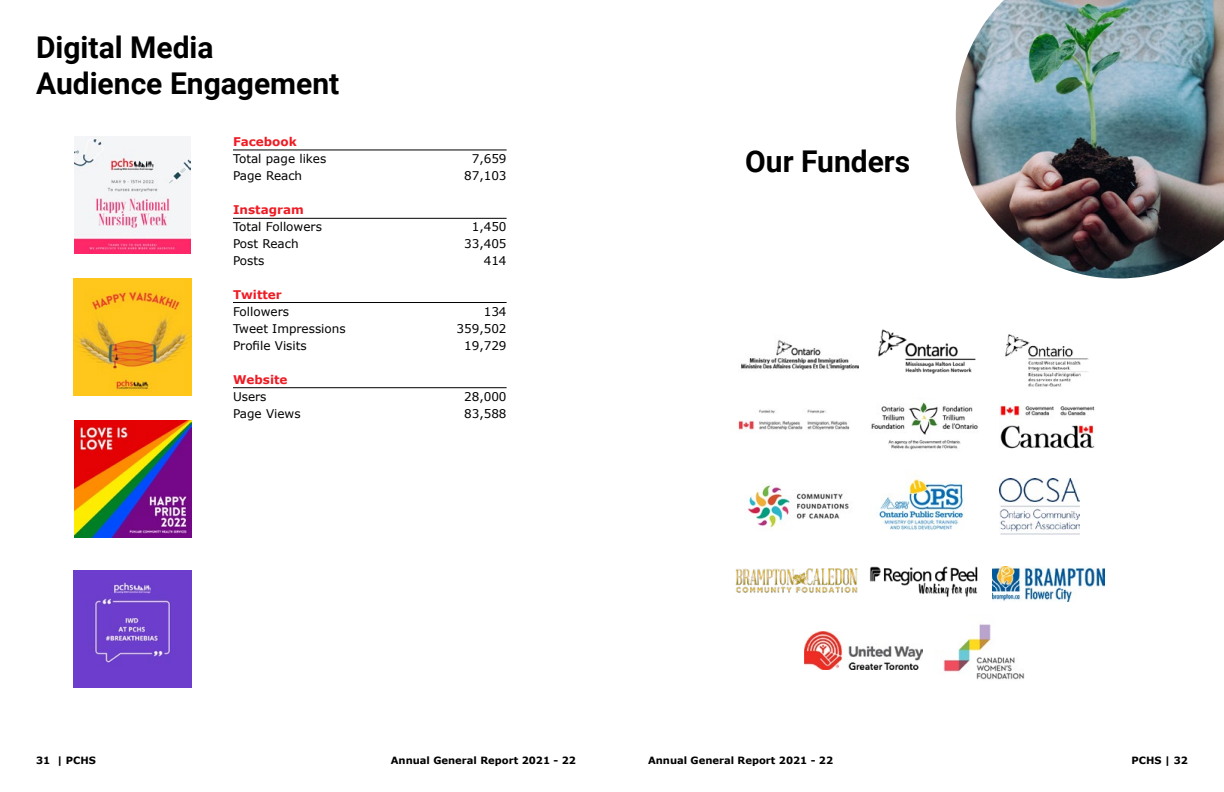
<style>
.page{position:relative;width:1224px;height:792px;background:#fff}
.page>*{position:absolute;margin:0;border:0;box-sizing:border-box;transform-origin:0 0}
.t1{font:700 30px/36px "Roboto";color:#000}
.t2{font:12px/17px "Verdana";color:#000}
.t3{font:700 12px "Verdana";color:#ee1c25}
.t4{font:700 10px "Verdana";color:#000}
</style>
<div class="page">
<img style="left:735px;top:568px;width:123px;height:25px">
<img style="left:738px;top:409px;width:112px;height:21px">
<img style="left:748px;top:485px;width:101px;height:43px">
<img style="left:943px;top:624px;width:82px;height:56px">
<img style="left:878px;top:329px;width:98px;height:45px">
<img style="left:1000px;top:478px;width:79px;height:56px">
<img style="left:993px;top:566px;width:111px;height:36px">
<img style="left:741px;top:340px;width:118px;height:31px">
<img style="left:1000px;top:405px;width:95px;height:44px">
<img style="left:1005px;top:334px;width:84px;height:53px">
<img style="left:879px;top:478px;width:85px;height:52px">
<img style="left:870px;top:566px;width:108px;height:31px">
<img style="left:871px;top:401px;width:107px;height:49px">
<img style="left:805px;top:632px;width:117px;height:37px">
<img style="left:956px;top:0;width:268px;height:279px">
<hr style="left:233px;top:149px;width:274px;height:1px;background:#000">
<hr style="left:233px;top:218px;width:274px;height:1px;background:#000">
<hr style="left:233px;top:302px;width:274px;height:1px;background:#000">
<hr style="left:233px;top:387px;width:274px;height:1px;background:#000">
<img style="left:74px;top:421px;width:117px;height:117px">
<img style="left:74px;top:570px;width:117px;height:118px">
<img style="left:74px;top:279px;width:117px;height:117px">
<img style="left:74px;top:137px;width:117px;height:117px">
<h1 class="t1" style="left:36px;top:28px;width:305px">Digital Media<br>Audience Engagement</h1>
<p class="t3" style="left:233px;top:133px;width:65px">Facebook</p>
<p class="t2" style="left:233px;top:150px;width:95px">Total page likes<br>Page Reach</p>
<p class="t3" style="left:233px;top:201px;width:72px">Instagram</p>
<p class="t2" style="left:233px;top:218px;width:90px">Total Followers<br>Post Reach<br>Posts</p>
<p class="t3" style="left:233px;top:286px;width:50px">Twitter</p>
<p class="t2" style="left:233px;top:303px;width:114px">Followers<br>Tweet Impressions<br>Profile Visits</p>
<p class="t3" style="left:233px;top:371px;width:56px">Website</p>
<p class="t2" style="left:233px;top:388px;width:69px">Users<br>Page Views</p>
<p class="t2" style="left:464px;top:150px;width:44px;text-align:right">7,659<br>87,103</p>
<p class="t2" style="left:464px;top:218px;width:44px;text-align:right">1,450<br>33,405<br>414</p>
<p class="t2" style="left:456px;top:303px;width:52px;text-align:right">134<br>359,502<br>19,729</p>
<p class="t2" style="left:464px;top:388px;width:44px">28,000<br>83,588</p>
<h1 class="t1" style="left:745px;top:142px;width:167px">Our Funders</h1>
<p class="t4" style="left:36px;top:753px;width:61px">31 | PCHS</p>
<p class="t4" style="left:391px;top:753px;width:187px">Annual General Report 2021 - 22</p>
<p class="t4" style="left:648px;top:753px;width:187px">Annual General Report 2021 - 22</p>
<p class="t4" style="left:1131px;top:753px;width:58px">PCHS | 32</p>
</div>
